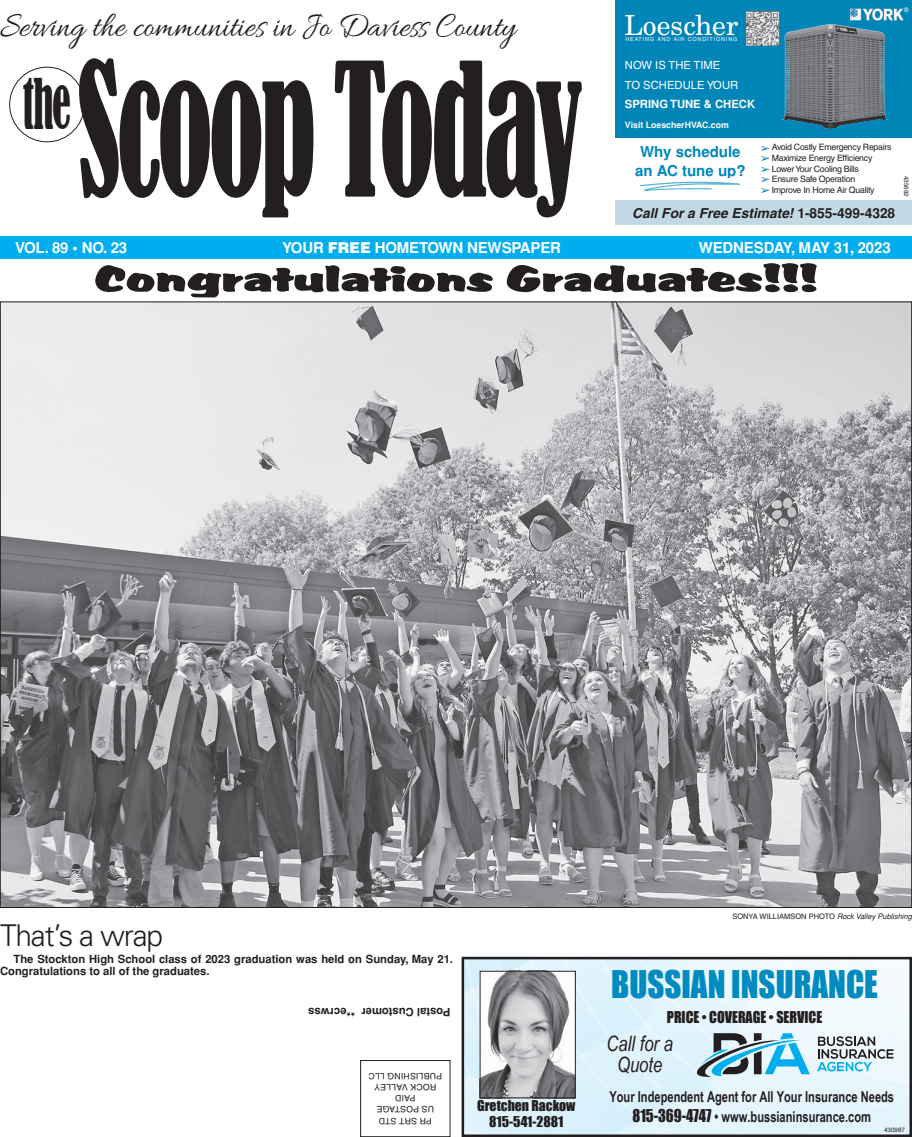
<style>
.page{position:relative;width:912px;height:1137px;background:#fff}
.page>*{position:absolute;margin:0;border:0;box-sizing:border-box;transform-origin:0 0}
.t1{font:condensed 172.5px "Bernard";letter-spacing:-.035em;color:#231f20;scale:.67 1}
.t2{font:condensed 65.5px "Bernard";color:#231f20;scale:.64 1}
.t3{font:40px "Albert";color:#231f20;scale:1.25 1}
.t4{font:36.25px "Allura";letter-spacing:-.005em;color:#231f20;scale:.92 1}
.t5{font:35px "Impact";color:#008bc0;scale:.94 1}
.t6{font:300 30px "Univers";letter-spacing:-.04em;color:#231f20}
.t7{font:27.62px "New Century Schlbk";color:#fff}
.t8{font:italic 21.12px/21.1px "Arial Narrow";color:#231f20;text-align:center;scale:.96 1}
.t9{font:700 15px/19.5px "Arial Narrow";color:#231f20;text-align:center;scale:.9 1}
.t10{font:700 15px "Helvetica";letter-spacing:-.01em;color:#fff}
.t11{font:700 15px/18.8px "Helvetica";color:#0088bc;text-align:center}
.t12{font:15px "Impact";color:#231f20;scale:.94 1}
.t13{font:italic 700 13.75px "Helvetica";color:#231f20}
.t14{font:13.75px/16.2px "Impact";color:#231f20;text-align:center}
.t15{font:700 11.25px/12.5px "Helvetica";color:#231f20}
.t16{font:11.25px/19.2px "Helvetica";color:#fff}
.t17{font:8.75px "Helvetica";letter-spacing:-.03em;color:#231f20}
.t18{font:8.75px/11.2px "Helvetica";letter-spacing:.02em;color:#231f20;text-align:center}
.t19{font:700 8.75px "Helvetica";color:#fff}
.t20{font:8.75px/10.4px "Dingthing 2 Normal";color:#0088bc;text-align:justify}
.t21{font:7.5px "Helvetica";color:#231f20}
.t22{font:italic 7.5px "Helvetica";color:#231f20}
.t23{font:6.25px "Helvetica";color:#231f20}
.t24{font:6.25px "Arial";color:#fff}
.t25{font:5.38px "Helvetica";letter-spacing:.16em;color:#fff}
.s1{font-weight:700}
.s2{font-family:"Dingthing 2 Normal";color:#0088bc}
.s3{font-style:normal}
.s4{font-weight:900}
.s5{font-family:"Impact";font-weight:400;font-size:16.25px}
</style>
<div class="page">
<div style="left:0;top:236px;width:911px;height:23px;background:#00aeef"></div>
<div style="left:9px;top:67px;width:76px;height:75px;border:1px solid #231f20;border-radius:50%"></div>
<div style="left:615px;top:200px;width:296px;height:25px;background:#c1d9e5"></div>
<div style="left:615px;top:0;width:296px;height:137px;background:#0085b8"></div>
<img style="left:782px;top:25px;width:104px;height:103px">
<img style="left:850px;top:8px;width:54px;height:13px">
<img style="left:639px;top:181px;width:101px;height:10px">
<img style="left:746px;top:12px;width:33px;height:33px">
<div style="left:360px;top:1060px;width:90px;height:76px;border:1px solid #231f20"></div>
<img style="left:464px;top:959px;width:444px;height:174px">
<div style="left:461px;top:956px;width:450px;height:180px;border:2px solid #231f20"></div>
<svg style="left:816px;top:1036px;width:77px;height:35px"></svg>
<svg style="left:687px;top:1033px;width:122px;height:44px;background:#90bcce"></svg>
<img style="left:481px;top:972px;width:92px;height:123px">
<div style="left:479px;top:970px;width:96px;height:127px;border:1px solid #231f20"></div>
<img style="left:2px;top:303px;width:907px;height:602px">
<p class="t4" style="left:0;top:6px;width:562px">Serving the communities in Jo Daviess County</p>
<p class="t2" style="left:23px;top:65px;width:77px">the</p>
<p class="t1" style="left:77px;top:30px;width:757px">Scoop Today</p>
<p class="t7" style="left:624px;top:9px;width:115px">Loescher</p>
<p class="t25" style="left:625px;top:36px;width:113px">HEATING AND AIR CONDITIONING</p>
<p class="t16" style="left:624px;top:56px;width:132px">NOW IS THE TIME<br>TO SCHEDULE YOUR<br><span class="s1">SPRING TUNE &amp; CHECK</span></p>
<p class="t19" style="left:624px;top:119px;width:105px">Visit LoescherHVAC.com</p>
<p class="t11" style="left:635px;top:142px;width:112px">Why schedule an AC tune up?</p>
<p class="t17" style="left:771px;top:142px;width:121px">Avoid Costly Emergency Repairs</p>
<p class="t20" style="left:761px;top:143px;width:11px">V V V</p>
<p class="t17" style="left:771px;top:153px;width:102px">Maximize Energy Efficiency</p>
<p class="t17" style="left:771px;top:163px;width:89px">Lower Your Cooling Bills</p>
<p class="t17" style="left:761px;top:174px;width:95px"><span class="s2">V</span> Ensure Safe Operation</p>
<p class="t17" style="left:761px;top:185px;width:115px"><span class="s2">V</span> Improve In Home Air Quality</p>
<p class="t13" style="left:632px;top:205px;width:264px">Call For a Free Estimate! <span class="s3">1-855-499-4328</span></p>
<p class="t24" style="left:903px;top:6px;width:6px">®</p>
<p class="t23" style="left:909px;top:175px;width:22px;rotate:90deg">435692</p>
<p class="t10" style="left:15px;top:239px;width:114px">VOL. 89 • NO. 23</p>
<p class="t10" style="left:282px;top:239px;width:280px">YOUR <span class="s4">FREE</span> HOMETOWN NEWSPAPER</p>
<p class="t10" style="left:698px;top:239px;width:193px">WEDNESDAY, MAY 31, 2023</p>
<p class="t3" style="left:94px;top:254px;width:580px">Congratulations Graduates!!!</p>
<p class="t6" style="left:0;top:917px;width:165px">That’s a wrap</p>
<p class="t15" style="left:0;top:952px;width:454px;text-indent:14px">The Stockton High School class of 2023 graduation was held on Sunday, May 21.<br>Congratulations to all of the graduates.</p>
<p class="t15" style="left:450px;top:1017px;width:144px;rotate:-180deg">Postal Customer **ecrwss</p>
<p class="t18" style="left:442px;top:1126px;width:75px;rotate:-180deg">PR SRT STD<br>US POSTAGE<br>PAID<br>ROCK VALLEY<br>PUBLISHING LLC</p>
<p class="t14" style="left:477px;top:1096px;width:100px">Gretchen Rackow<br>815-541-2881</p>
<p class="t21" style="left:732px;top:911px;width:6px">sonya</p>
<p class="t21" style="left:759px;top:911px;width:12px">willia</p>
<p class="t21" style="left:784px;top:911px;width:13px">mson</p>
<p class="t21" style="left:808px;top:911px;width:5px">photo</p>
<p class="t22" style="left:836px;top:911px;width:76px">Rock Valley Publishing</p>
<p class="t5" style="left:611px;top:957px;width:285px">BUSSIAN INSURANCE</p>
<p class="t12" style="left:666px;top:1005px;width:167px">PRICE • COVERAGE • SERVICE</p>
<p class="t8" style="left:606px;top:1032px;width:71px">Call for a<br>Quote</p>
<p class="t9" style="left:609px;top:1086px;width:318px">Your Independent Agent for All Your Insurance Needs<br><span class="s5">815-369-4747</span> • www.bussianinsurance.com</p>
<p class="t23" style="left:883px;top:1125px;width:22px">430987</p>
</div>
